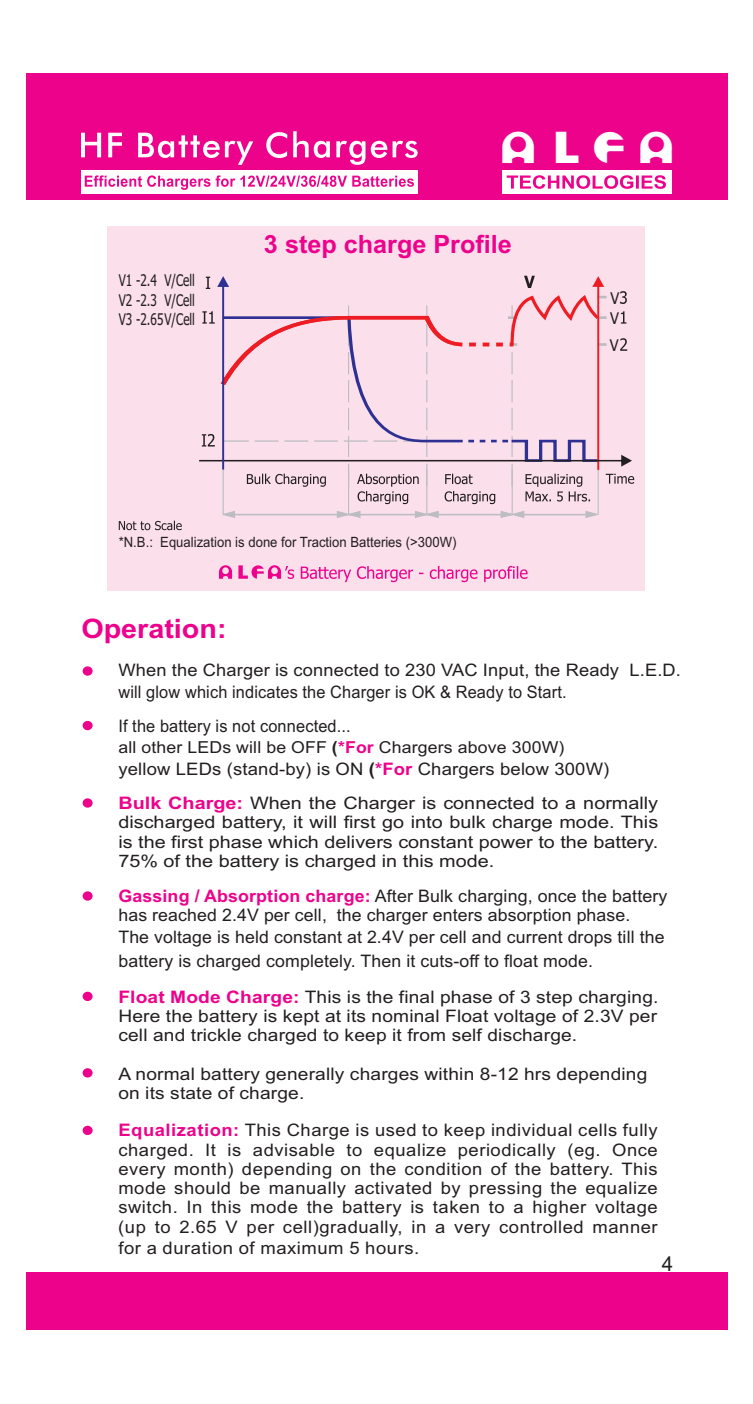
<style>
.page{position:relative;width:753px;height:1404px;background:#fff}
.page>*{position:absolute;margin:0;border:0;box-sizing:border-box;transform-origin:0 0}
.t1{font:39.15px "Espheres";color:#fff}
.t2{font:700 26.78px "Arial";color:#ed028c;scale:1.07 1}
.t3{font:700 25.2px "Arial";color:#ed028c}
.t4{font:20.47px "Arial";color:#231f20}
.t5{font:17.32px/19.3px "Arial";letter-spacing:.01em;color:#231f20;text-align:justify;scale:1.07 1}
.t6{font:17.32px/19.3px "Arial";letter-spacing:.01em;color:#231f20}
.t7{font:17.32px/19.3px "Arial";letter-spacing:.01em;color:#231f20;text-align:justify;scale:1.11 1}
.t8{font:17.32px/19.3px "Arial";letter-spacing:.01em;color:#231f20;text-align:justify;scale:1.15 1}
.t9{font:17.32px/21.6px "Arial";letter-spacing:.01em;color:#231f20;scale:1.06 1}
.t10{font:17.32px "Arial";letter-spacing:.01em;color:#231f20;scale:.95 1}
.t11{font:17.32px "Arial";letter-spacing:.03em;color:#231f20;scale:1.07 1}
.t12{font:16.43px "Arial";letter-spacing:.01em;color:#231f20;scale:1.07 1}
.t13{font:15.97px/19.3px "Tahoma";color:#231f20;text-align:justify;scale:.74 1}
.t14{font:15.97px "Tahoma";color:#231f20;scale:.92 1}
.t15{font:14.17px "Arial";color:#231f20;scale:.92 1}
.s1{font-weight:700}
.s2{font-weight:700;color:#ed028c}
</style>
<div class="page">
<div style="left:83px;top:666px;width:10px;height:9px;background:#ed028c;border-radius:50%"></div>
<div style="left:83px;top:798px;width:10px;height:9px;background:#ed028c;border-radius:50%"></div>
<div style="left:83px;top:891px;width:10px;height:9px;background:#ed028c;border-radius:50%"></div>
<div style="left:83px;top:991px;width:10px;height:9px;background:#ed028c;border-radius:50%"></div>
<div style="left:83px;top:1125px;width:10px;height:9px;background:#ed028c;border-radius:50%"></div>
<div style="left:83px;top:720px;width:10px;height:10px;background:#ed028c;border-radius:50%"></div>
<div style="left:83px;top:1068px;width:10px;height:9px;background:#ed028c;border-radius:50%"></div>
<div style="left:108px;top:226px;width:537px;height:365px;background:#fbdfeb"></div>
<svg style="left:219px;top:565px;width:308px;height:17px"></svg>
<hr style="left:597px;top:469px;width:1px;height:45px;background:#bcbdc0">
<hr style="left:520px;top:514px;width:69px;height:1px;background:#bcbdc0">
<hr style="left:222px;top:469px;width:2px;height:46px;background:#bcbdc0">
<hr style="left:348px;top:469px;width:1px;height:45px;background:#bcbdc0">
<hr style="left:426px;top:469px;width:1px;height:45px;background:#bcbdc0">
<hr style="left:511px;top:469px;width:1px;height:45px;background:#bcbdc0">
<hr style="left:232px;top:514px;width:280px;height:1px;background:#bcbdc0">
<svg style="left:585px;top:510px;width:14px;height:8px"></svg>
<svg style="left:336px;top:511px;width:25px;height:7px"></svg>
<svg style="left:222px;top:510px;width:14px;height:8px"></svg>
<svg style="left:414px;top:510px;width:25px;height:8px"></svg>
<svg style="left:500px;top:510px;width:25px;height:8px"></svg>
<svg style="left:119px;top:520px;width:63px;height:10px"></svg>
<svg style="left:199px;top:276px;width:435px;height:228px"></svg>
<div style="left:26px;top:1272px;width:701px;height:57px;background:#ed028c"></div>
<div style="left:26px;top:74px;width:701px;height:126px;background:#ed028c"></div>
<svg style="left:81px;top:131px;width:336px;height:34px"></svg>
<div style="left:81px;top:170px;width:336px;height:24px;background:#fff"></div>
<svg style="left:85px;top:175px;width:329px;height:15px"></svg>
<div style="left:502px;top:170px;width:169px;height:24px;background:#fff"></div>
<svg style="left:506px;top:175px;width:160px;height:14px"></svg>
<h1 class="t1" style="left:502px;top:124px;width:179px">alfa</h1>
<p class="t13" style="left:119px;top:272px;width:104px">V1 -2.4 V/Cell V2 -2.3 V/Cell V3 -2.65V/Cell</p>
<h3 class="t3" style="left:264px;top:234px;width:249px">3 step charge Profile</h3>
<p class="t15" style="left:119px;top:537px;width:368px">*N.B.: Equalization is done for Traction Batteries (&gt;300W)</p>
<h2 class="t2" style="left:81px;top:618px;width:137px">Operation:</h2>
<p class="t14" style="left:610px;top:292px;width:11px">V</p>
<p class="t14" style="left:610px;top:311px;width:11px">V</p>
<p class="t14" style="left:610px;top:338px;width:11px">V</p>
<p class="t9" style="left:118px;top:660px;width:532px">When the Charger is connected to 230 VAC Input, the Ready L.E.D. will glow which indicates the Charger is OK &amp; Ready to Start.</p>
<p class="t10" style="left:118px;top:719px;width:246px">If the battery is not connected...</p>
<p class="t12" style="left:118px;top:741px;width:418px">all other LEDs will be OFF <span class="s1">(</span><span class="s2">*For</span> Chargers above 300W)</p>
<p class="t5" style="left:118px;top:760px;width:460px">yellow LEDs (stand-by) is ON <span class="s1">(</span><span class="s2">*For</span> Chargers below 300W)</p>
<p class="t8" style="left:118px;top:795px;width:471px"><span class="s2">Bulk Charge:</span> When the Charger is connected to a normally discharged battery, it will first go into bulk charge mode. This is the first phase which delivers constant power to the battery.<br>75% of the battery is charged in this mode.</p>
<p class="t6" style="left:118px;top:887px;width:550px"><span class="s2">Gassing / Absorption charge:</span> After Bulk charging, once the battery has reached 2.4V per cell, the charger enters absorption phase.</p>
<p class="t6" style="left:118px;top:926px;width:547px;line-height:23.4px">The voltage is held constant at 2.4V per cell and current drops till the battery is charged completely. Then it cuts-off to float mode.</p>
<p class="t7" style="left:118px;top:988px;width:488px"><span class="s2">Float Mode Charge:</span> This is the final phase of 3 step charging.<br>Here the battery is kept at its nominal Float voltage of 2.3V per cell and trickle charged to keep it from self discharge.</p>
<p class="t7" style="left:118px;top:1065px;width:478px">A normal battery generally charges within 8-12 hrs depending on its state of charge.</p>
<p class="t5" style="left:118px;top:1121px;width:505px"><span class="s2">Equalization:</span> This Charge is used to keep individual cells fully charged. It is advisable to equalize periodically (eg. Once every month) depending on the condition of the battery. This mode should be manually activated by pressing the equalize switch. In this mode the battery is taken to a higher voltage (up to 2.65 V per cell)gradually, in a very controlled manner</p>
<p class="t11" style="left:118px;top:1240px;width:283px">for a duration of maximum 5 hours.</p>
<p class="t4" style="left:661px;top:1255px;width:13px">4</p>
</div>
